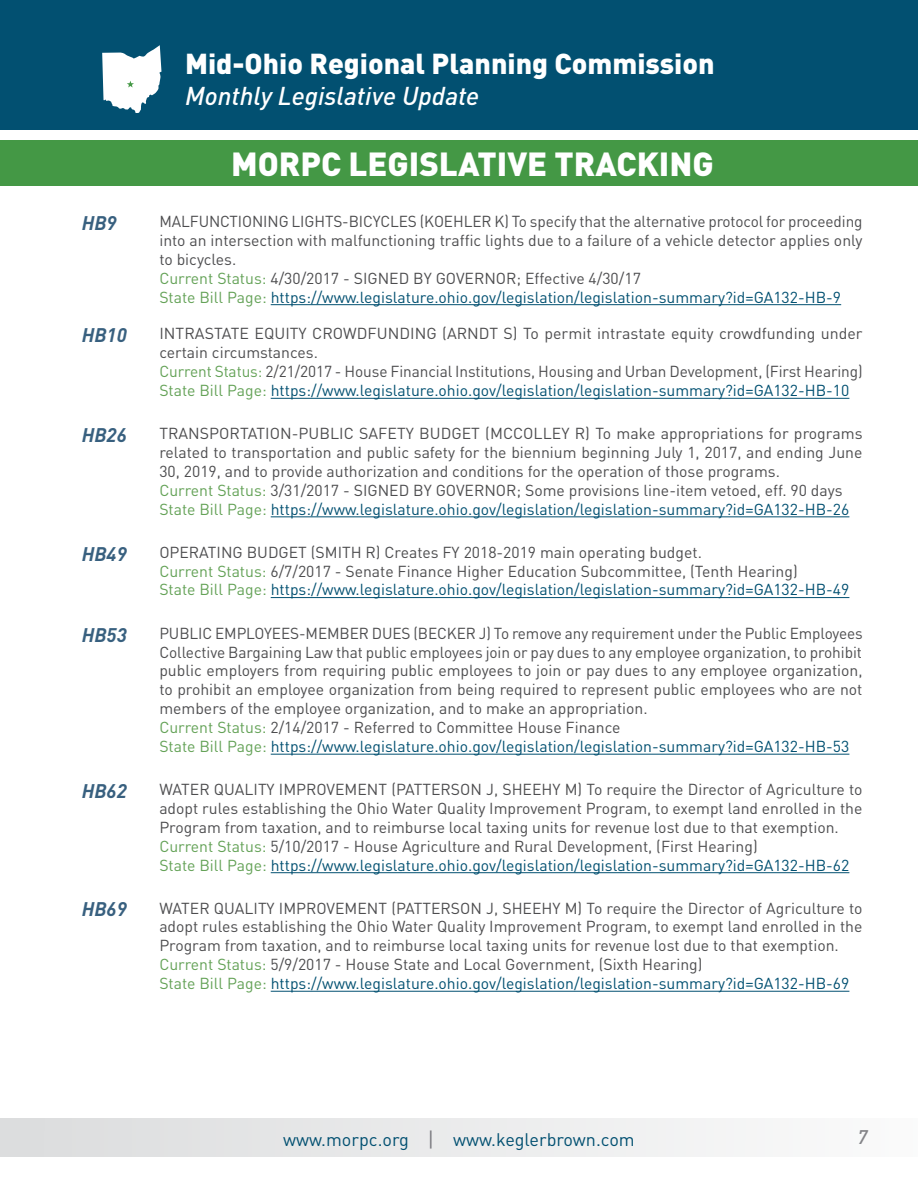
<style>
.page{position:relative;width:918px;height:1188px;background:#fff}
.page>*{position:absolute;margin:0;border:0;box-sizing:border-box;transform-origin:0 0}
.t1{font:900 33px "DIN Pro";color:#fff}
.t2{font:900 28.5px "DIN Pro";color:#fff}
.t3{font:italic 500 25.5px "DIN Pro";color:#fff}
.t4{font:italic 700 19.5px "DIN Pro";color:#38607f}
.t5{font:italic 500 19.5px "DIN Pro";color:#848488}
.t6{font:18px "DIN Pro";color:#025071}
.t7{font:15.75px/18.9px "DIN Pro";color:#4d4d4f}
.s1{color:#64a257}
.s2{color:#025071}
.s3{font-size:21px;color:#7c7c81}
</style>
<div class="page">
<div style="left:0;top:1118px;width:918px;height:38px;background:linear-gradient(to right,#dbdcdd,#fafbfb)"></div>
<div style="left:0;top:0;width:918px;height:130px;background:#025071"></div>
<svg style="left:97px;top:37px;width:67px;height:79px"></svg>
<hr style="left:271px;top:304px;width:570px;height:1px;background:#025071">
<hr style="left:271px;top:398px;width:578px;height:1px;background:#025071">
<hr style="left:271px;top:516px;width:578px;height:1px;background:#025071">
<hr style="left:271px;top:597px;width:578px;height:1px;background:#025071">
<hr style="left:271px;top:754px;width:578px;height:1px;background:#025071">
<hr style="left:271px;top:872px;width:578px;height:1px;background:#025071">
<hr style="left:271px;top:991px;width:578px;height:1px;background:#025071">
<div style="left:0;top:140px;width:918px;height:46px;background:#449845"></div>
<h2 class="t2" style="left:185px;top:45px;width:531px">Mid-Ohio Regional Planning Commission</h2>
<h3 class="t3" style="left:185px;top:75px;width:296px">Monthly Legislative Update</h3>
<h1 class="t1" style="left:231px;top:141px;width:484px">MORPC LEGISLATIVE TRACKING</h1>
<p class="t4" style="left:82px;top:207px;width:36px">HB9</p>
<p class="t7" style="left:159px;top:211px;width:705px">MALFUNCTIONING LIGHTS-BICYCLES (KOEHLER K) To specify that the alternative protocol for proceeding into an intersection with malfunctioning traffic lights due to a failure of a vehicle detector applies only to bicycles.<br><span class="s1">Current Status:</span> 4/30/2017 - SIGNED BY GOVERNOR; Effective 4/30/17<br><span class="s1">State Bill Page:</span> <span class="s2">https://www.legislature.ohio.gov/legislation/legislation-summary?id=GA132-HB-9</span></p>
<p class="t4" style="left:82px;top:319px;width:47px">HB10</p>
<p class="t7" style="left:159px;top:324px;width:705px">INTRASTATE EQUITY CROWDFUNDING (ARNDT S) To permit intrastate equity crowdfunding under certain circumstances.<br><span class="s1">Current Status:</span> 2/21/2017 - House Financial Institutions, Housing and Urban Development, (First Hearing)<br><span class="s1">State Bill Page:</span> <span class="s2">https://www.legislature.ohio.gov/legislation/legislation-summary?id=GA132-HB-10</span></p>
<p class="t4" style="left:82px;top:419px;width:47px">HB26</p>
<p class="t7" style="left:159px;top:423px;width:705px">TRANSPORTATION-PUBLIC SAFETY BUDGET (MCCOLLEY R) To make appropriations for programs related to transportation and public safety for the biennium beginning July 1, 2017, and ending June 30, 2019, and to provide authorization and conditions for the operation of those programs.<br><span class="s1">Current Status:</span> 3/31/2017 - SIGNED BY GOVERNOR; Some provisions line-item vetoed, eff. 90 days <span class="s1">State Bill Page:</span> <span class="s2">https://www.legislature.ohio.gov/legislation/legislation-summary?id=GA132-HB-26</span></p>
<p class="t4" style="left:82px;top:537px;width:47px">HB49</p>
<p class="t7" style="left:159px;top:542px;width:692px">OPERATING BUDGET (SMITH R) Creates FY 2018-2019 main operating budget.<br><span class="s1">Current Status:</span> 6/7/2017 - Senate Finance Higher Education Subcommittee, (Tenth Hearing)<br><span class="s1">State Bill Page:</span> <span class="s2">https://www.legislature.ohio.gov/legislation/legislation-summary?id=GA132-HB-49</span></p>
<p class="t4" style="left:82px;top:618px;width:47px">HB53</p>
<p class="t7" style="left:159px;top:623px;width:705px">PUBLIC EMPLOYEES-MEMBER DUES (BECKER J) To remove any requirement under the Public Employees Collective Bargaining Law that public employees join or pay dues to any employee organization, to prohibit public employers from requiring public employees to join or pay dues to any employee organization, to prohibit an employee organization from being required to represent public employees who are not members of the employee organization, and to make an appropriation.<br><span class="s1">Current Status:</span> 2/14/2017 - Referred to Committee House Finance<br><span class="s1">State Bill Page:</span> <span class="s2">https://www.legislature.ohio.gov/legislation/legislation-summary?id=GA132-HB-53</span></p>
<p class="t4" style="left:82px;top:775px;width:47px">HB62</p>
<p class="t7" style="left:159px;top:779px;width:705px">WATER QUALITY IMPROVEMENT (PATTERSON J, SHEEHY M) To require the Director of Agriculture to adopt rules establishing the Ohio Water Quality Improvement Program, to exempt land enrolled in the Program from taxation, and to reimburse local taxing units for revenue lost due to that exemption.<br><span class="s1">Current Status:</span> 5/10/2017 - House Agriculture and Rural Development, (First Hearing)<br><span class="s1">State Bill Page:</span> <span class="s2">https://www.legislature.ohio.gov/legislation/legislation-summary?id=GA132-HB-62</span></p>
<p class="t4" style="left:82px;top:893px;width:47px">HB69</p>
<p class="t7" style="left:159px;top:898px;width:705px">WATER QUALITY IMPROVEMENT (PATTERSON J, SHEEHY M) To require the Director of Agriculture to adopt rules establishing the Ohio Water Quality Improvement Program, to exempt land enrolled in the Program from taxation, and to reimburse local taxing units for revenue lost due to that exemption.<br><span class="s1">Current Status:</span> 5/9/2017 - House State and Local Government, (Sixth Hearing)<br><span class="s1">State Bill Page:</span> <span class="s2">https://www.legislature.ohio.gov/legislation/legislation-summary?id=GA132-HB-69</span></p>
<p class="t6" style="left:283px;top:1127px;width:353px">www.morpc.org <span class="s3">|</span> www.keglerbrown.com</p>
<p class="t5" style="left:858px;top:1122px;width:11px">7</p>
</div>
